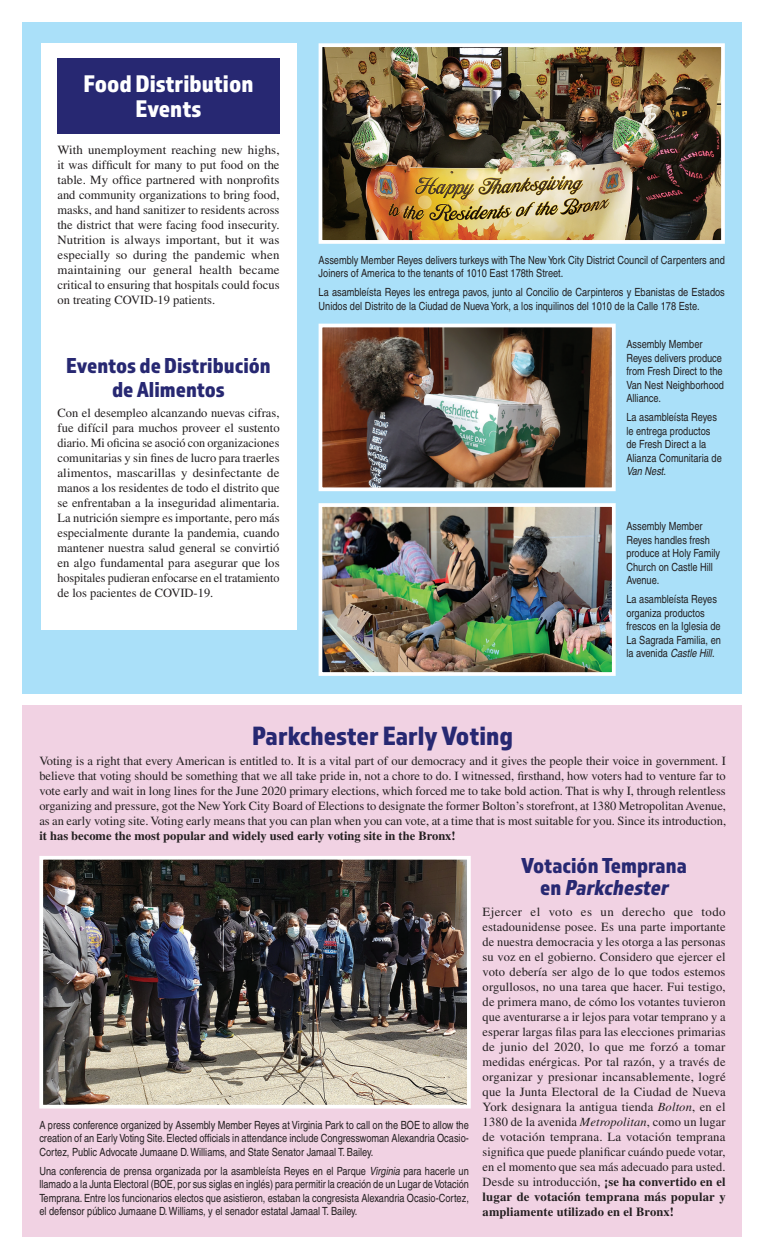
<style>
.page{position:relative;width:765px;height:1260px;background:#fff}
.page>*{position:absolute;margin:0;border:0;box-sizing:border-box;transform-origin:0 0}
.t1{font:27.5px "Almaq Refined";color:#272872}
.t2{font:25px/25px "Almaq Refined";color:#fff;text-align:center}
.t3{font:22.5px/22.5px "Almaq Refined";color:#272872;text-align:center}
.t4{font:12.5px/15px "Times";color:#231f20;text-align:justify}
.t5{font:700 12.5px "Times";color:#231f20}
.t6{font:condensed 11.25px/13.5px "Helvetica";color:#231f20}
.s1{font-style:italic}
.s2{font-weight:700}
</style>
<div class="page">
<div style="left:22px;top:22px;width:720px;height:672px;background:#aae0f9"></div>
<div style="left:22px;top:706px;width:720px;height:531px;background:#f1d2e3"></div>
<img style="left:324px;top:48px;width:396px;height:191px">
<div style="left:319px;top:43px;width:406px;height:201px;border:4px solid #fff"></div>
<img style="left:324px;top:508px;width:287px;height:163px">
<div style="left:319px;top:503px;width:297px;height:173px;border:4px solid #fff"></div>
<img style="left:324px;top:329px;width:287px;height:157px">
<div style="left:319px;top:324px;width:297px;height:167px;border:4px solid #fff"></div>
<img style="left:44px;top:861px;width:422px;height:243px">
<div style="left:39px;top:856px;width:432px;height:253px;border:4px solid #fff"></div>
<div style="left:41px;top:43px;width:255px;height:587px;background:#fff"></div>
<div style="left:58px;top:58px;width:222px;height:76px;background:#272872"></div>
<h2 class="t2" style="left:84px;top:71px;width:171px">Food Distribution<br>Events</h2>
<p class="t4" style="left:58px;top:143px;width:224px">With unemployment reaching new highs, it was difficult for many to put food on the table. My office partnered with nonprofits and community organizations to bring food, masks, and hand sanitizer to residents across the district that were facing food insecurity.<br>Nutrition is always important, but it was especially so during the pandemic when maintaining our general health became critical to ensuring that hospitals could focus on treating COVID-19 patients.</p>
<h3 class="t3" style="left:66px;top:353px;width:206px;line-height:23.8px">Eventos de Distribución de Alimentos</h3>
<p class="t4" style="left:58px;top:406px;width:224px">Con el desempleo alcanzando nuevas cifras, fue difícil para muchos proveer el sustento diario. Mi oficina se asoció con organizaciones comunitarias y sin fines de lucro para traerles alimentos, mascarillas y desinfectante de manos a los residentes de todo el distrito que se enfrentaban a la inseguridad alimentaria.<br>La nutrición siempre es importante, pero más especialmente durante la pandemia, cuando mantener nuestra salud general se convirtió en algo fundamental para asegurar que los hospitales pudieran enfocarse en el tratamiento de los pacientes de COVID-19.</p>
<p class="t6" style="left:319px;top:253px;width:408px">Assembly Member Reyes delivers turkeys with The New York City District Council of Carpenters and<br>Joiners of America to the tenants of 1010 East 178th Street.</p>
<p class="t6" style="left:319px;top:286px;width:408px">La asambleísta Reyes les entrega pavos, junto al Concilio de Carpinteros y Ebanistas de Estados<br>Unidos del Distrito de la Ciudad de Nueva York, a los inquilinos del 1010 de la Calle 178 Este.</p>
<p class="t6" style="left:626px;top:337px;width:99px">Assembly Member<br>Reyes delivers produce from Fresh Direct to the<br>Van Nest Neighborhood<br>Alliance.</p>
<p class="t6" style="left:626px;top:411px;width:97px">La asambleísta Reyes le entrega productos de Fresh Direct a la<br>Alianza Comunitaria de<br><span class="s1">Van Nest</span>.</p>
<p class="t6" style="left:626px;top:520px;width:95px">Assembly Member<br>Reyes handles fresh produce at Holy Family<br>Church on Castle Hill<br>Avenue.</p>
<p class="t6" style="left:626px;top:593px;width:96px">La asambleísta Reyes organiza productos frescos en la Iglesia de<br>La Sagrada Familia, en la avenida <span class="s1">Castle Hill</span>.</p>
<h1 class="t1" style="left:252px;top:719px;width:262px">Parkchester Early Voting</h1>
<p class="t4" style="left:39px;top:754px;width:688px">Voting is a right that every American is entitled to. It is a vital part of our democracy and it gives the people their voice in government. I believe that voting should be something that we all take pride in, not a chore to do. I witnessed, firsthand, how voters had to venture far to vote early and wait in long lines for the June 2020 primary elections, which forced me to take bold action. That is why I, through relentless organizing and pressure, got the New York City Board of Elections to designate the former Bolton’s storefront, at 1380 Metropolitan Avenue, as an early voting site. Voting early means that you can plan when you can vote, at a time that is most suitable for you. Since its introduction,</p>
<p class="t5" style="left:39px;top:829px;width:418px">it has become the most popular and widely used early voting site in the Bronx!</p>
<h3 class="t3" style="left:521px;top:853px;width:167px">Votación Temprana e n <span class="s1">Parkchester</span></h3>
<p class="t4" style="left:483px;top:904px;width:245px">Ejercer el voto es un derecho que todo estadounidense posee. Es una parte importante de nuestra democracia y les otorga a las personas su voz en el gobierno. Considero que ejercer el voto debería ser algo de lo que todos estemos orgullosos, no una tarea que hacer. Fui testigo, de primera mano, de cómo los votantes tuvieron que aventurarse a ir lejos para votar temprano y a esperar largas filas para las elecciones primarias de junio del 2020, lo que me forzó a tomar medidas enérgicas. Por tal razón, y a través de organizar y presionar incansablemente, logré que la Junta Electoral de la Ciudad de Nueva York designara la antigua tienda <span class="s1">Bolton</span>, en el 1380 de la avenida <span class="s1">Metropolitan</span>, como un lugar de votación temprana. La votación temprana significa que puede planificar cuándo puede votar, en el momento que sea más adecuado para usted.<br>Desde su introducción, <span class="s2">¡se ha convertido en el lugar de votación temprana más popular y ampliamente utilizado en el Bronx!</span></p>
<p class="t6" style="left:39px;top:1118px;width:431px;text-align:justify">A press conference organized by Assembly Member Reyes at Virginia Park to call on the BOE to allow the creation of an Early Voting Site. Elected officials in attendance include Congresswoman Alexandria Ocasio-Cortez, Public Advocate Jumaane D. Williams, and State Senator Jamaal T. Bailey.</p>
<p class="t6" style="left:39px;top:1164px;width:431px;text-align:justify">Una conferencia de prensa organizada por la asambleísta Reyes en el Parque <span class="s1">Virginia</span> para hacerle un llamado a la Junta Electoral (BOE, por sus siglas en inglés) para permitir la creación de un Lugar de Votación Temprana. Entre los funcionarios electos que asistieron, estaban la congresista Alexandria Ocasio-Cortez, el defensor público Jumaane D. Williams, y el senador estatal Jamaal T. Bailey.</p>
</div>
